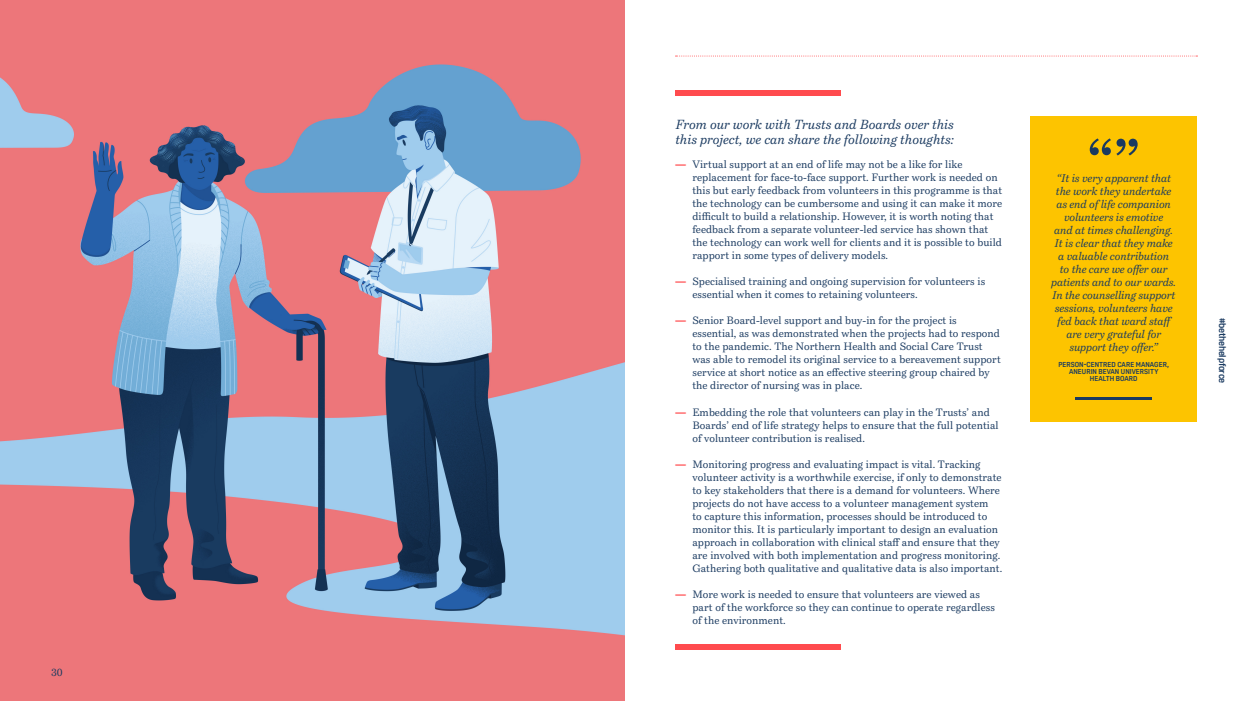
<style>
.page{position:relative;width:1248px;height:701px;background:#fff}
.page>*{position:absolute;margin:0;border:0;box-sizing:border-box;transform-origin:0 0}
.t1{font:italic 13px/15px "Bressay";color:#1a3a60}
.t2{font:italic 11px/13px "Bressay";letter-spacing:-.01em;color:#1a3a60;text-align:center}
.t3{font:10.5px/13px "Bressay";letter-spacing:.005em;color:#1a3a60}
.t4{font:700 9.5px "Oscine Trial";letter-spacing:-.025em;color:#1a3a60}
.t5{font:700 7px/7px "Oscine";letter-spacing:.005em;color:#1a3a60;text-align:center}
.s1{font-family:"Adelle Sans";font-weight:700;color:#ff4b4e}
</style>
<div class="page">
<img style="left:0;top:0;width:624px;height:700px">
<div style="left:675px;top:90px;width:166px;height:6px;background:#ff4b4e"></div>
<div style="left:675px;top:643px;width:166px;height:6px;background:#ff4b4e"></div>
<div style="left:1030px;top:116px;width:166px;height:306px;background:#fdc400"></div>
<svg style="left:1089px;top:138px;width:48px;height:17px"></svg>
<hr style="left:1075px;top:397px;width:76px;height:2px;background:#1a3a60">
<svg style="left:675px;top:55px;width:522px;height:1px"></svg>
<p class="t3" style="left:51px;top:665px;width:13px">30</p>
<p class="t1" style="left:675px;top:117px;width:280px">From our work with Trusts and Boards over this this project, we can share the following thoughts:</p>
<p class="t3" style="left:692px;top:158px;width:311px;text-indent:-17px"><span class="s1">—</span> Virtual support at an end of life may not be a like for like replacement for face-to-face support. Further work is needed on this but early feedback from volunteers in this programme is that the technology can be cumbersome and using it can make it more difficult to build a relationship. However, it is worth noting that feedback from a separate volunteer-led service has shown that the technology can work well for clients and it is possible to build rapport in some types of delivery models.</p>
<p class="t3" style="left:692px;top:275px;width:294px;text-indent:-17px"><span class="s1">—</span> Specialised training and ongoing supervision for volunteers is essential when it comes to retaining volunteers.</p>
<p class="t3" style="left:692px;top:314px;width:310px;text-indent:-17px"><span class="s1">—</span> Senior Board-level support and buy-in for the project is essential, as was demonstrated when the projects had to respond to the pandemic. The Northern Health and Social Care Trust was able to remodel its original service to a bereavement support service at short notice as an effective steering group chaired by the director of nursing was in place.</p>
<p class="t3" style="left:692px;top:405px;width:308px;text-indent:-17px"><span class="s1">—</span> Embedding the role that volunteers can play in the Trusts’ and<br>Boards’ end of life strategy helps to ensure that the full potential of volunteer contribution is realised.</p>
<p class="t3" style="left:692px;top:457px;width:311px;text-indent:-17px"><span class="s1">—</span> Monitoring progress and evaluating impact is vital. Tracking volunteer activity is a worthwhile exercise, if only to demonstrate to key stakeholders that there is a demand for volunteers. Where projects do not have access to a volunteer management system<br>to capture this information, processes should be introduced to monitor this. It is particularly important to design an evaluation approach in collaboration with clinical staff and ensure that they are involved with both implementation and progress monitoring.<br>Gathering both qualitative and qualitative data is also important.</p>
<p class="t3" style="left:692px;top:587px;width:304px;text-indent:-17px"><span class="s1">—</span> More work is needed to ensure that volunteers are viewed as part of the workforce so they can continue to operate regardless of the environment.</p>
<p class="t2" style="left:1051px;top:171px;width:126px">“It is very apparent that the work they undertake as end of life companion volunteers is emotive<br>and at times challenging.<br>It is clear that they make a valuable contribution<br>to the care we offer our patients and to our wards.<br>In the counselling support sessions, volunteers have fed back that ward staff are very grateful for support they offer.”</p>
<p class="t5" style="left:1058px;top:360px;width:112px">PERSON-CENTRED CARE MANAGER,<br>ANEURIN BEVAN UNIVERSITY<br>HEALTH BOARD</p>
<p class="t4" style="left:1227px;top:317px;width:67px;rotate:90deg">#bethehelpforce</p>
</div>
